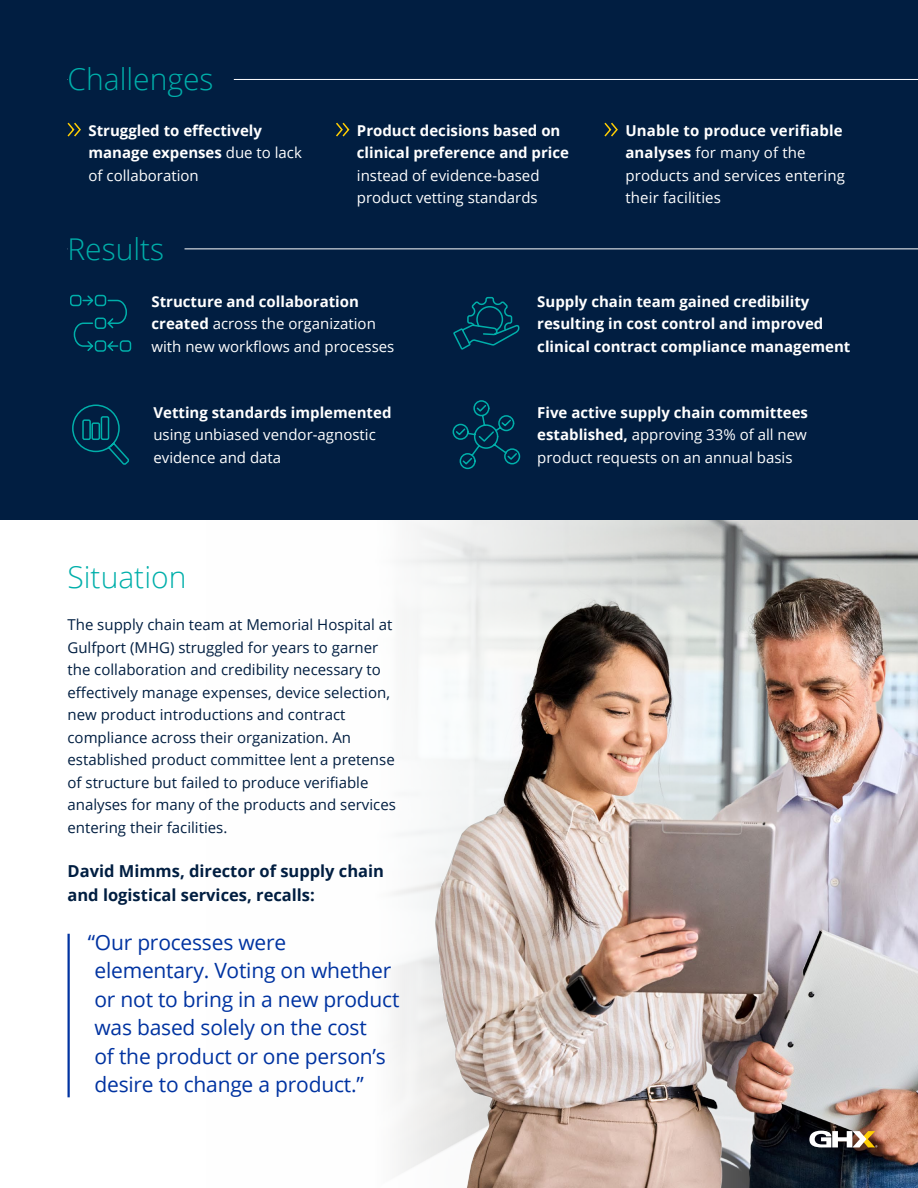
<style>
.page{position:relative;width:918px;height:1188px;background:#fff}
.page>*{position:absolute;margin:0;border:0;box-sizing:border-box;transform-origin:0 0}
.t1{font:300 30px "Open Sans";color:#00afaa}
.t2{font:21px/28.5px "Open Sans";letter-spacing:-.01em;color:#0033a1}
.t3{font:700 16.5px/24px "Open Sans";color:#011e41}
.t4{font:15px/22.5px "Open Sans";color:#011e41}
.t5{font:15px/22.5px "Open Sans";color:#fff}
.t6{font:700 15px/22.5px "Open Sans";color:#fff}
.s1{font-weight:400}
.s2{font-weight:700}
</style>
<div class="page">
<img style="left:394px;top:520px;width:524px;height:668px">
<img style="left:506px;top:581px;width:296px;height:239px">
<div style="left:0;top:0;width:918px;height:520px;background:#011e41"></div>
<hr style="left:68px;top:934px;width:2px;height:163px;background:#0033a1">
<hr style="left:68px;top:79px;width:850px;height:1px;background:#fff">
<div style="left:68px;top:70px;width:166px;height:21px;background:#011e41"></div>
<hr style="left:68px;top:249px;width:850px;height:1px;background:#fff">
<div style="left:68px;top:240px;width:117px;height:21px;background:#011e41"></div>
<svg style="left:67px;top:122px;width:14px;height:15px"></svg>
<svg style="left:336px;top:122px;width:14px;height:15px"></svg>
<svg style="left:604px;top:122px;width:14px;height:15px"></svg>
<svg style="left:70px;top:294px;width:62px;height:58px"></svg>
<svg style="left:453px;top:296px;width:67px;height:54px"></svg>
<svg style="left:72px;top:404px;width:58px;height:61px"></svg>
<svg style="left:452px;top:400px;width:69px;height:70px"></svg>
<svg style="left:809px;top:1131px;width:68px;height:16px"></svg>
<h1 class="t1" style="left:68px;top:59px;width:148px">Challenges</h1>
<p class="t6" style="left:88px;top:119px;width:215px">Struggled to effectively manage expenses <span class="s1">due to lack of collaboration</span></p>
<p class="t6" style="left:357px;top:119px;width:214px">Product decisions based on clinical preference and price</p>
<p class="t5" style="left:357px;top:164px;width:184px">instead of evidence-based product vetting standards</p>
<h1 class="t1" style="left:68px;top:228px;width:98px">Results</h1>
<p class="t5" style="left:625px;top:119px;width:221px"><span class="s2">Unable to produce verifiable analyses</span> for many of the products and services entering their facilities</p>
<p class="t5" style="left:152px;top:289px;width:244px"><span class="s2">Structure and collaboration created</span> across the organization with new workflows and processes</p>
<p class="t6" style="left:153px;top:401px;width:240px">Vetting standards implemented</p>
<p class="t5" style="left:153px;top:423px;width:224px">using unbiased vendor-agnostic evidence and data</p>
<h1 class="t1" style="left:68px;top:556px;width:120px">Situation</h1>
<p class="t4" style="left:68px;top:613px;width:330px">The supply chain team at Memorial Hospital at Gulfport (MHG) struggled for years to garner the collaboration and credibility necessary to effectively manage expenses, device selection, new product introductions and contract compliance across their organization. An established product committee lent a pretense of structure but failed to produce verifiable analyses for many of the products and services entering their facilities.</p>
<p class="t3" style="left:68px;top:859px;width:318px">David Mimms, director of supply chain and logistical services, recalls:</p>
<h2 class="t2" style="left:94px;top:927px;width:306px;text-indent:-7px">“Our processes were elementary. Voting on whether or not to bring in a new product was based solely on the cost<br>of the product or one person’s desire to change a product.”</h2>
<p class="t6" style="left:537px;top:289px;width:315px">Supply chain team gained credibility resulting in cost control and improved clinical contract compliance management</p>
<p class="t5" style="left:537px;top:401px;width:272px;text-align:justify"><span class="s2">Five active supply chain committees established,</span> approving 33% of all new product requests on an annual basis</p>
</div>
